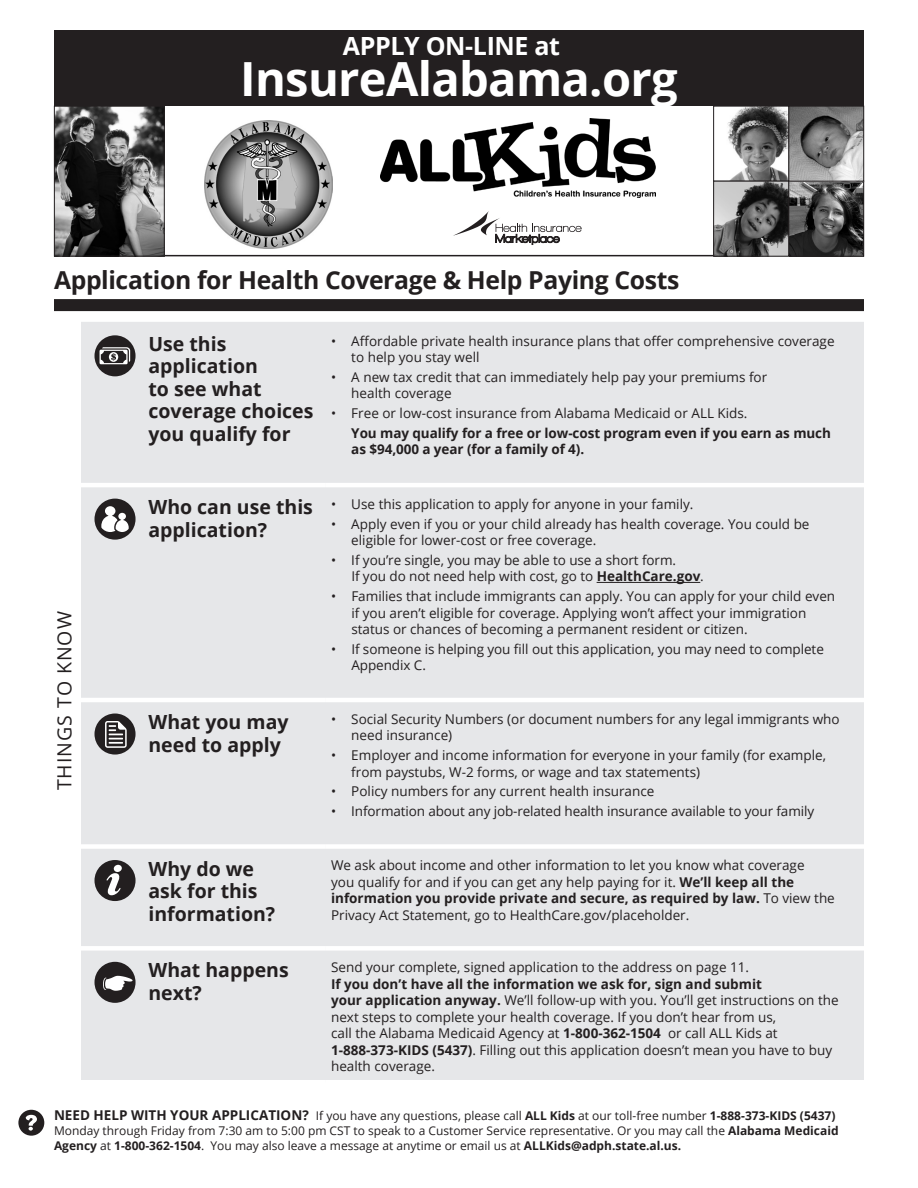
<style>
.page{position:relative;width:918px;height:1188px;background:#fff}
.page>*{position:absolute;margin:0;border:0;box-sizing:border-box;transform-origin:0 0}
.t1{font:700 47.1px "Open Sans";letter-spacing:-.015em;color:#fff}
.t2{font:700 25.05px "Open Sans";letter-spacing:-.015em;color:#fff}
.t3{font:700 24.75px "Open Sans";letter-spacing:-.015em;color:#231f20}
.t4{font:700 19.5px/22.5px "Open Sans";color:#231f20}
.t5{font:19.5px "Open Sans";letter-spacing:.05em;color:#231f20}
.t6{font:13.5px/16.5px "Open Sans";color:#231f20}
.t7{font:700 13.5px/16.5px "Open Sans";letter-spacing:-.005em;color:#231f20}
.t8{font:12px/15px "Open Sans";color:#231f20}
.s1{font-weight:700}
.s2{font-weight:700;font-size:13.5px}
</style>
<div class="page">
<div style="left:18px;top:1110px;width:26px;height:26px;background:#231f20;border-radius:50%"></div>
<svg style="left:25px;top:1115px;width:12px;height:16px"></svg>
<svg style="left:453px;top:211px;width:129px;height:34px"></svg>
<hr style="left:54px;top:255px;width:810px;height:1px;background:#231f20">
<div style="left:54px;top:30px;width:810px;height:76px;background:#231f20"></div>
<div style="left:54px;top:299px;width:810px;height:12px;background:#231f20"></div>
<div style="left:81px;top:322px;width:783px;height:758px;background:#e6e7e9"></div>
<hr style="left:81px;top:483px;width:244px;height:4px;background:#fff">
<hr style="left:325px;top:483px;width:539px;height:4px;background:#fff">
<hr style="left:81px;top:698px;width:244px;height:4px;background:#fff">
<hr style="left:325px;top:698px;width:539px;height:4px;background:#fff">
<div style="left:81px;top:844px;width:244px;height:5px;background:#fff"></div>
<div style="left:325px;top:844px;width:539px;height:5px;background:#fff"></div>
<div style="left:81px;top:946px;width:244px;height:5px;background:#fff"></div>
<div style="left:325px;top:946px;width:539px;height:5px;background:#fff"></div>
<div style="left:94px;top:335px;width:42px;height:41px;background:#231f20;border-radius:50%"></div>
<svg style="left:100px;top:347px;width:30px;height:17px"></svg>
<div style="left:94px;top:499px;width:42px;height:41px;background:#231f20;border-radius:50%"></div>
<svg style="left:101px;top:506px;width:28px;height:26px"></svg>
<hr style="left:597px;top:582px;width:103px;height:1px;background:#231f20">
<div style="left:94px;top:714px;width:42px;height:41px;background:#231f20;border-radius:50%"></div>
<svg style="left:105px;top:721px;width:22px;height:27px"></svg>
<div style="left:94px;top:860px;width:42px;height:41px;background:#231f20;border-radius:50%"></div>
<svg style="left:107px;top:865px;width:15px;height:30px"></svg>
<div style="left:94px;top:962px;width:42px;height:41px;background:#231f20;border-radius:50%"></div>
<svg style="left:103px;top:976px;width:30px;height:15px"></svg>
<img style="left:381px;top:119px;width:275px;height:78px">
<img style="left:204px;top:120px;width:129px;height:128px">
<img style="left:56px;top:108px;width:107px;height:147px">
<div style="left:54px;top:106px;width:111px;height:151px;border:1px solid #231f20"></div>
<img style="left:790px;top:183px;width:72px;height:72px">
<div style="left:788px;top:181px;width:76px;height:76px;border:1px solid #231f20"></div>
<svg style="left:790px;top:108px;width:72px;height:71px;background:#8a8a8a"></svg>
<div style="left:788px;top:106px;width:76px;height:75px;border:1px solid #231f20"></div>
<svg style="left:727px;top:108px;width:60px;height:71px"></svg>
<div style="left:713px;top:106px;width:76px;height:75px;border:1px solid #231f20"></div>
<svg style="left:715px;top:183px;width:72px;height:72px;background:#686868"></svg>
<div style="left:713px;top:181px;width:76px;height:76px;border:1px solid #231f20"></div>
<h2 class="t2" style="left:343px;top:28px;width:219px">APPLY ON-LINE at</h2>
<h1 class="t1" style="left:240px;top:45px;width:439px">InsureAlabama.org</h1>
<h3 class="t3" style="left:54px;top:263px;width:627px">Application for Health Coverage &amp; Help Paying Costs</h3>
<h3 class="t5" style="left:51px;top:790px;width:180px;rotate:-90deg">things to know</h3>
<h3 class="t4" style="left:148px;top:332px;width:167px">Use this application<br>to see what coverage choices you qualify for</h3>
<p class="t6" style="left:351px;top:332px;width:485px;text-indent:-20px">• Affordable private health insurance plans that offer comprehensive coverage to help you stay well</p>
<p class="t6" style="left:351px;top:368px;width:417px;text-indent:-20px">• A new tax credit that can immediately help pay your premiums for health coverage</p>
<p class="t6" style="left:331px;top:405px;width:418px">• Free or low-cost insurance from Alabama Medicaid or ALL Kids.</p>
<p class="t7" style="left:351px;top:424px;width:481px">You may qualify for a free or low-cost program even if you earn as much as $94,000 a year (for a family of 4).</p>
<h3 class="t4" style="left:148px;top:495px;width:166px">Who can use this application?</h3>
<p class="t6" style="left:331px;top:495px;width:364px">• Use this application to apply for anyone in your family.</p>
<p class="t6" style="left:351px;top:515px;width:460px;text-indent:-20px">• Apply even if you or your child already has health coverage. You could be eligible for lower-cost or free coverage.</p>
<p class="t6" style="left:351px;top:551px;width:354px;text-indent:-20px">• If you’re single, you may be able to use a short form.<br>If you do not need help with cost, go to <span class="s1">HealthCare.gov</span>.</p>
<p class="t6" style="left:351px;top:588px;width:485px;text-indent:-20px">• Families that include immigrants can apply. You can apply for your child even if you aren’t eligible for coverage. Applying won’t affect your immigration status or chances of becoming a permanent resident or citizen.</p>
<p class="t6" style="left:351px;top:640px;width:474px;text-indent:-20px">• If someone is helping you fill out this application, you may need to complete<br>Appendix C.</p>
<h3 class="t4" style="left:148px;top:710px;width:142px">What you may need to apply</h3>
<p class="t6" style="left:351px;top:710px;width:490px;text-indent:-20px">• Social Security Numbers (or document numbers for any legal immigrants who need insurance)</p>
<p class="t6" style="left:351px;top:747px;width:476px;text-indent:-20px">• Employer and income information for everyone in your family (for example, from paystubs, W-2 forms, or wage and tax statements)</p>
<p class="t6" style="left:331px;top:783px;width:325px">• Policy numbers for any current health insurance</p>
<p class="t6" style="left:331px;top:803px;width:485px">• Information about any job-related health insurance available to your family</p>
<h3 class="t4" style="left:148px;top:857px;width:128px">Why do we ask for this information?</h3>
<p class="t6" style="left:331px;top:857px;width:505px">We ask about income and other information to let you know what coverage<br>you qualify for and if you can get any help paying for it. <span class="s1">We’ll keep all the information you provide private and secure, as required by law.</span> To view the Privacy Act Statement, go to HealthCare.gov/placeholder.</p>
<h3 class="t4" style="left:148px;top:959px;width:142px">What happens next?</h3>
<p class="t6" style="left:331px;top:959px;width:420px">Send your complete, signed application to the address on page 11.</p>
<p class="t6" style="left:331px;top:975px;width:509px"><span class="s1">If you don’t have all the information we ask for, sign and submit<br>your application anyway.</span> We’ll follow-up with you. You’ll get instructions on the next steps to complete your health coverage. If you don’t hear from us,<br>call the Alabama Medicaid Agency at <span class="s1">1-800-362-1504</span> or call ALL Kids at <span class="s1">1-888-373-KIDS (5437)</span>. Filling out this application doesn’t mean you have to buy health coverage.</p>
<p class="t8" style="left:54px;top:1108px;width:786px"><span class="s2">NEED HELP WITH YOUR APPLICATION?</span> If you have any questions, please call <span class="s1">ALL Kids</span> at our toll-free number <span class="s1">1-888-373-KIDS (5437)<br></span>Monday through Friday from 7:30 am to 5:00 pm CST to speak to a Customer Service representative. Or you may call the <span class="s1">Alabama Medicaid<br>Agency</span> at <span class="s1">1-800-362-1504</span>. You may also leave a message at anytime or email us at <span class="s1">ALLKids@adph.state.al.us.</span></p>
</div>
